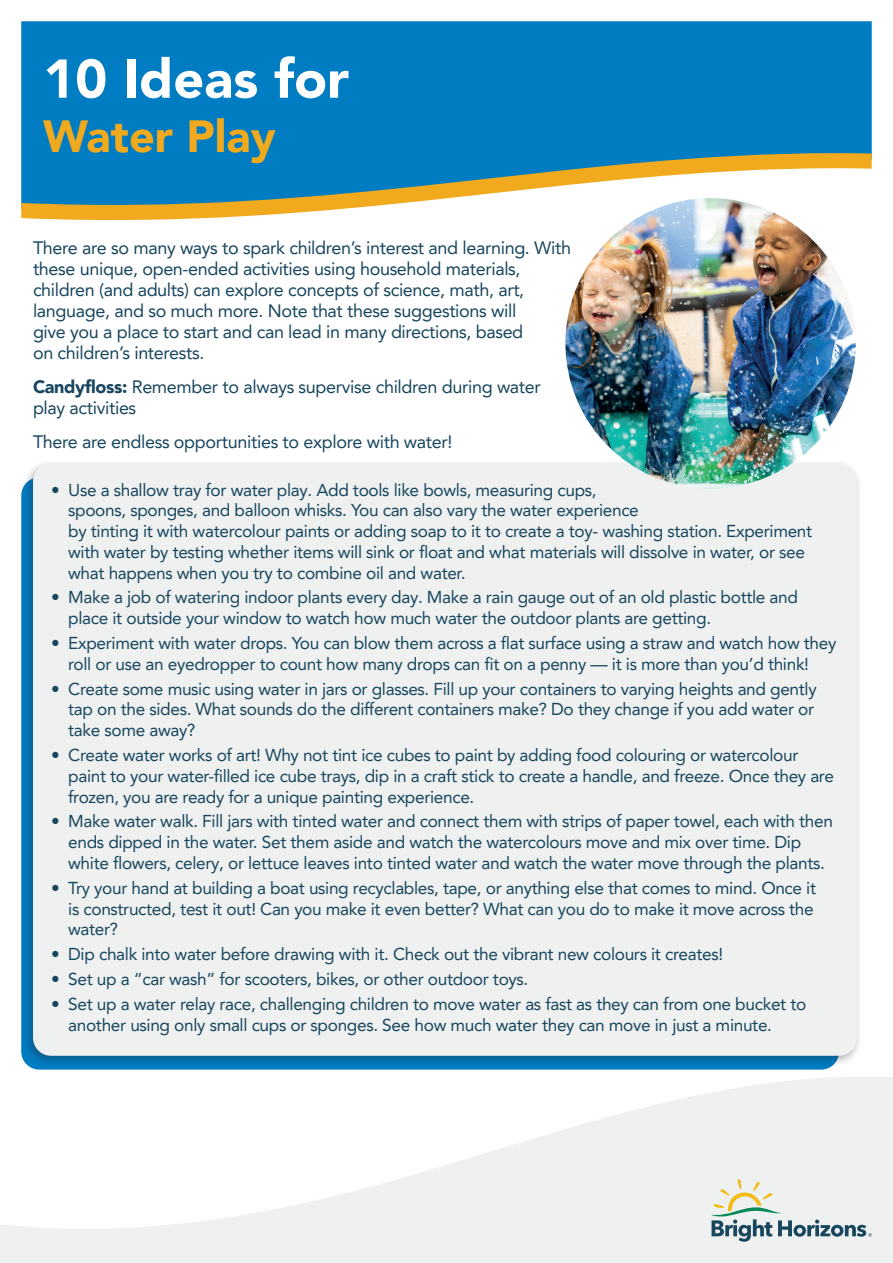
<style>
.page{position:relative;width:893px;height:1263px;background:#fff}
.page>*{position:absolute;margin:0;border:0;box-sizing:border-box;transform-origin:0 0}
.t1{font:900 54px "Avenir LT Pro";color:#fff}
.t2{font:900 45px "Avenir LT Pro";color:#f1a91d}
.t3{font:18px/21px "Avenir LT Pro";letter-spacing:-.02em;color:#18465e}
.t4{font:17.25px/20.7px "Avenir LT Pro";letter-spacing:-.02em;color:#18465e}
.s1{font-weight:900}
</style>
<div class="page">
<svg style="left:0;top:1077px;width:893px;height:186px"></svg>
<div style="left:21px;top:21px;width:851px;height:132px;background:#007cc2"></div>
<svg style="left:21px;top:153px;width:851px;height:78px"></svg>
<svg style="left:711px;top:1179px;width:161px;height:63px"></svg>
<div style="left:23px;top:459px;width:840px;height:608px;background:#231f20;opacity:.35"></div>
<div style="left:33px;top:463px;width:824px;height:593px;background:#eff0f0;border-radius:18px"></div>
<img style="left:565px;top:198px;width:291px;height:290px;border-radius:145px">
<h1 class="t1" style="left:43px;top:46px;width:307px">10 Ideas for</h1>
<h2 class="t2" style="left:43px;top:109px;width:234px">Water Play</h2>
<p class="t3" style="left:33px;top:237px;width:540px">There are so many ways to spark children’s interest and learning. With these unique, open-ended activities using household materials, children (and adults) can explore concepts of science, math, art, language, and so much more. Note that these suggestions will<br>give you a place to start and can lead in many directions, based<br>on children’s interests.</p>
<p class="t3" style="left:33px;top:376px;width:509px"><span class="s1">Candyfloss:</span> Remember to always supervise children during water play activities</p>
<p class="t3" style="left:33px;top:431px;width:421px">There are endless opportunities to explore with water!</p>
<p class="t4" style="left:68px;top:479px;width:746px;text-indent:-17px">• Use a shallow tray for water play. Add tools like bowls, measuring cups,<br>spoons, sponges, and balloon whisks. You can also vary the water experience<br>by tinting it with watercolour paints or adding soap to it to create a toy- washing station. Experiment with water by testing whether items will sink or float and what materials will dissolve in water, or see what happens when you try to combine oil and water.</p>
<p class="t4" style="left:68px;top:587px;width:731px;text-indent:-17px">• Make a job of watering indoor plants every day. Make a rain gauge out of an old plastic bottle and place it outside your window to watch how much water the outdoor plants are getting.</p>
<p class="t4" style="left:51px;top:633px;width:787px;text-align:center">• Experiment with water drops. You can blow them across a flat surface using a straw and watch how they roll or use an eyedropper to count how many drops can fit on a penny — it is more than you’d think!</p>
<p class="t4" style="left:68px;top:678px;width:750px;text-indent:-17px">• Create some music using water in jars or glasses. Fill up your containers to varying heights and gently tap on the sides. What sounds do the different containers make? Do they change if you add water or take some away?</p>
<p class="t4" style="left:68px;top:745px;width:767px;text-indent:-17px">• Create water works of art! Why not tint ice cubes to paint by adding food colouring or watercolour paint to your water-filled ice cube trays, dip in a craft stick to create a handle, and freeze. Once they are frozen, you are ready for a unique painting experience.</p>
<p class="t4" style="left:68px;top:811px;width:766px;text-indent:-17px">• Make water walk. Fill jars with tinted water and connect them with strips of paper towel, each with then ends dipped in the water. Set them aside and watch the watercolours move and mix over time. Dip white flowers, celery, or lettuce leaves into tinted water and watch the water move through the plants.</p>
<p class="t4" style="left:68px;top:877px;width:749px;text-indent:-17px">• Try your hand at building a boat using recyclables, tape, or anything else that comes to mind. Once it is constructed, test it out! Can you make it even better? What can you do to make it move across the water?</p>
<p class="t4" style="left:51px;top:944px;width:674px">• Dip chalk into water before drawing with it. Check out the vibrant new colours it creates!</p>
<p class="t4" style="left:51px;top:969px;width:479px">• Set up a “car wash” for scooters, bikes, or other outdoor toys.</p>
<p class="t4" style="left:68px;top:993px;width:740px;text-indent:-17px">• Set up a water relay race, challenging children to move water as fast as they can from one bucket to another using only small cups or sponges. See how much water they can move in just a minute.</p>
</div>
